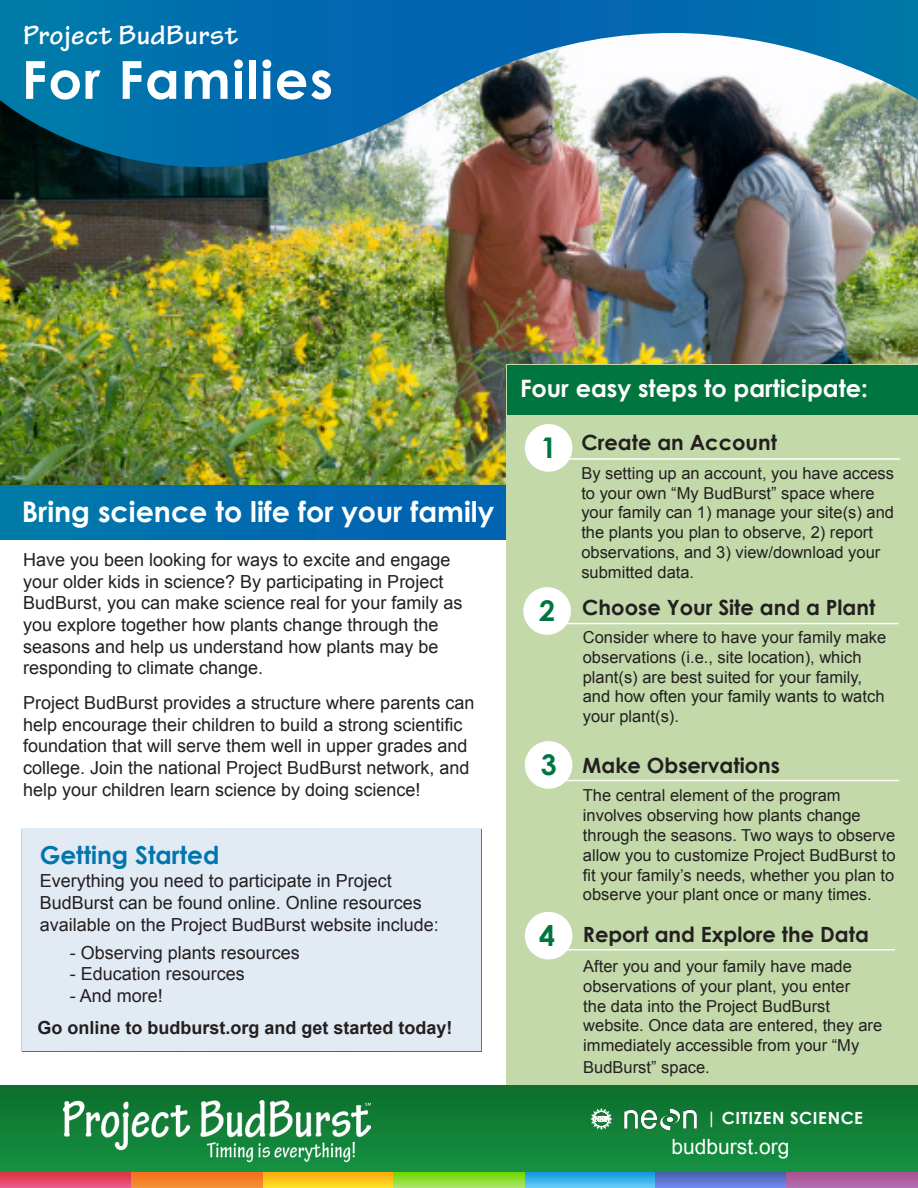
<style>
.page{position:relative;width:918px;height:1188px;background:#fff}
.page>*{position:absolute;margin:0;border:0;box-sizing:border-box;transform-origin:0 0}
.t1{font:700 52.5px "Century Gothic";letter-spacing:.03em;color:#fff}
.t2{font:700 28.5px "Century Gothic";color:#fff}
.t3{font:700 28.5px "Tekton Pro";letter-spacing:.02em;color:#fff}
.t4{font:700 28.5px "Century Gothic";color:#00763e}
.t5{font:700 24.75px "Century Gothic";color:#0076af}
.t6{font:700 24px "Century Gothic";color:#fff}
.t7{font:700 21px "Century Gothic";color:#231f20}
.t8{font:21px "Arial";color:#fff}
.t9{font:18px/21.6px "Arial";color:#231f20}
.t10{font:700 18px "Arial";color:#231f20}
.t11{font:700 16.8px "Century Gothic";letter-spacing:.035em;color:#fff}
.t12{font:16.5px/19.8px "Arial";color:#231f20}
</style>
<div class="page">
<img style="left:0;top:251px;width:918px;height:235px">
<img style="left:0;top:0;width:918px;height:251px">
<svg style="left:0;top:486px;width:506px;height:54px;background:#006cae"></svg>
<div style="left:0;top:1085px;width:918px;height:88px;background:linear-gradient(to bottom,#0c6e2c,#169242)"></div>
<svg style="left:525px;top:1173px;width:131px;height:15px;background:#40b3ec"></svg>
<svg style="left:0;top:1173px;width:131px;height:15px;background:#e44867"></svg>
<svg style="left:262px;top:1173px;width:131px;height:15px;background:#fdc61c"></svg>
<svg style="left:393px;top:1173px;width:132px;height:15px;background:#8edf38"></svg>
<svg style="left:656px;top:1173px;width:131px;height:15px;background:#5d75d1"></svg>
<svg style="left:787px;top:1173px;width:131px;height:15px;background:#ad5fa2"></svg>
<svg style="left:131px;top:1173px;width:131px;height:15px;background:#f3802b"></svg>
<svg style="left:590px;top:1108px;width:22px;height:22px"></svg>
<img style="left:63px;top:1101px;width:307px;height:62px">
<div style="left:506px;top:365px;width:412px;height:720px;background:#c3d9aa"></div>
<div style="left:525px;top:424px;width:47px;height:48px;background:#fff;border-radius:50%"></div>
<hr style="left:565px;top:458px;width:335px;height:2px;background:#fff">
<hr style="left:564px;top:623px;width:335px;height:1px;background:#fff">
<div style="left:507px;top:365px;width:410px;height:50px;background:#00763e"></div>
<div style="left:22px;top:829px;width:460px;height:223px;background:#e2eaf4;border:2px solid #fff"></div>
<img style="left:623px;top:1107px;width:75px;height:24px">
<div style="left:523px;top:587px;width:48px;height:48px;background:#fff;border-radius:50%"></div>
<div style="left:525px;top:741px;width:47px;height:48px;background:#fff;border-radius:50%"></div>
<div style="left:525px;top:912px;width:47px;height:47px;background:#fff;border-radius:50%"></div>
<hr style="left:546px;top:949px;width:349px;height:1px;background:#fff">
<hr style="left:560px;top:780px;width:339px;height:1px;background:#fff">
<p class="t3" style="left:23px;top:18px;width:217px">Project BudBurst</p>
<p class="t1" style="left:22px;top:40px;width:313px">For Families</p>
<p class="t2" style="left:22px;top:490px;width:474px">Bring science to life for your family</p>
<p class="t9" style="left:23px;top:549px;width:441px">Have you been looking for ways to excite and engage your older kids in science? By participating in Project BudBurst, you can make science real for your family as you explore together how plants change through the seasons and help us understand how plants may be responding to climate change.</p>
<p class="t9" style="left:23px;top:692px;width:453px">Project BudBurst provides a structure where parents can help encourage their children to build a strong scientific foundation that will serve them well in upper grades and college. Join the national Project BudBurst network, and help your children learn science by doing science!</p>
<p class="t5" style="left:40px;top:836px;width:181px">Getting Started</p>
<p class="t9" style="left:40px;top:870px;width:401px">Everything you need to participate in Project<br>BudBurst can be found online. Online resources available on the Project BudBurst website include:</p>
<p class="t9" style="left:70px;top:942px;width:232px">- Observing plants resources</p>
<p class="t9" style="left:70px;top:964px;width:177px">- Education resources</p>
<p class="t9" style="left:70px;top:985px;width:95px">- And more!</p>
<p class="t10" style="left:37px;top:1015px;width:417px">Go online to budburst.org and get started today!</p>
<p class="t6" style="left:520px;top:370px;width:349px">Four easy steps to participate:</p>
<p class="t4" style="left:541px;top:426px;width:17px">1</p>
<p class="t7" style="left:581px;top:426px;width:197px">Create an Account</p>
<p class="t12" style="left:581px;top:463px;width:314px">By setting up an account, you have access to your own “My BudBurst” space where your family can 1) manage your site(s) and the plants you plan to observe, 2) report observations, and 3) view/download your submitted data.</p>
<p class="t4" style="left:539px;top:589px;width:17px">2</p>
<p class="t7" style="left:582px;top:591px;width:295px">Choose Your Site and a Plant</p>
<p class="t12" style="left:583px;top:628px;width:305px">Consider where to have your family make observations (i.e., site location), which plant(s) are best suited for your family, and how often your family wants to watch your plant(s).</p>
<p class="t4" style="left:541px;top:743px;width:17px">3</p>
<p class="t7" style="left:583px;top:750px;width:199px">Make Observations</p>
<p class="t12" style="left:583px;top:786px;width:314px">The central element of the program involves observing how plants change through the seasons. Two ways to observe allow you to customize Project BudBurst to fit your family’s needs, whether you plan to observe your plant once or many times.</p>
<p class="t4" style="left:539px;top:914px;width:17px">4</p>
<p class="t7" style="left:583px;top:919px;width:288px">Report and Explore the Data</p>
<p class="t12" style="left:583px;top:956px;width:300px">After you and your family have made observations of your plant, you enter<br>the data into the Project BudBurst website. Once data are entered, they are immediately accessible from your “My</p>
<p class="t12" style="left:583px;top:1057px;width:128px">BudBurst” space.</p>
<p class="t11" style="left:706px;top:1105px;width:158px">| CITIZEN SCIENCE</p>
<p class="t8" style="left:672px;top:1133px;width:119px">budburst.org</p>
</div>
